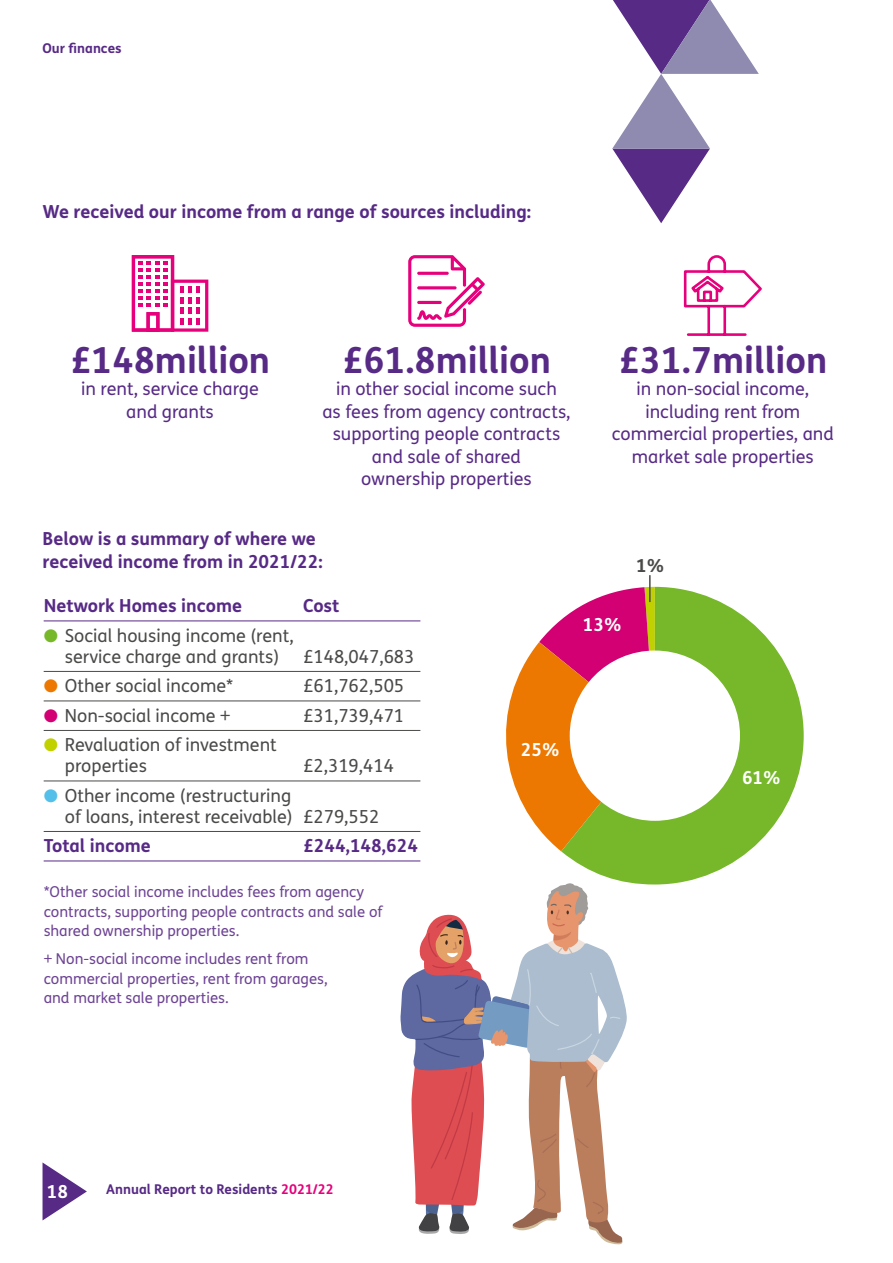
<style>
.page{position:relative;width:893px;height:1263px;background:#fff}
.page>*{position:absolute;margin:0;border:0;box-sizing:border-box;transform-origin:0 0}
.t1{font:700 36px "FS Me";color:#572a86}
.t2{font:18px/21px "FS Me";color:#4a4a49}
.t3{font:18px/22.5px "FS Me";color:#572a86;text-align:center}
.t4{font:700 18px/22.5px "FS Me";color:#572a86}
.t5{font:700 18px "FS Me";color:#fff}
.t6{font:700 18px "FS Me";color:#4a4a49}
.t7{font:15px/19.5px "FS Me";color:#6d4394}
.t8{font:700 13.5px "FS Me";color:#572a86}
.s1{color:#76b82a}
.s2{color:#ec7802}
.s3{color:#d20072}
.s4{color:#c1d100}
.s5{color:#54c0ea}
.s6{color:#e6007c}
</style>
<div class="page">
<svg style="left:43px;top:1163px;width:44px;height:57px"></svg>
<svg style="left:408px;top:255px;width:77px;height:72px"></svg>
<hr style="left:417px;top:301px;width:25px;height:3px;background:#e6007c;border-radius:2px">
<hr style="left:417px;top:286px;width:40px;height:3px;background:#e6007c;border-radius:2px">
<hr style="left:417px;top:272px;width:32px;height:3px;background:#e6007c;border-radius:2px">
<svg style="left:683px;top:256px;width:79px;height:80px"></svg>
<hr style="left:44px;top:620px;width:376px;height:1px;background:#572a86">
<hr style="left:44px;top:671px;width:376px;height:1px;background:#4a4a49">
<hr style="left:44px;top:700px;width:376px;height:1px;background:#4a4a49">
<hr style="left:44px;top:730px;width:376px;height:1px;background:#4a4a49">
<hr style="left:44px;top:780px;width:376px;height:1px;background:#4a4a49">
<hr style="left:44px;top:831px;width:376px;height:1px;background:#4a4a49">
<hr style="left:44px;top:860px;width:376px;height:1px;background:#572a86">
<svg style="left:506px;top:620px;width:55px;height:231px"></svg>
<svg style="left:561px;top:587px;width:243px;height:297px;fill:#76b82a"></svg>
<div style="left:570px;top:650px;width:170px;height:171px;background:#fff;border-radius:50%"></div>
<hr style="left:649px;top:575px;width:2px;height:27px;background:#4a4a49">
<svg style="left:612px;top:0;width:147px;height:223px"></svg>
<svg style="left:400px;top:883px;width:228px;height:362px"></svg>
<svg style="left:132px;top:255px;width:76px;height:77px"></svg>
<p class="t8" style="left:43px;top:37px;width:81px">Our finances</p>
<p class="t4" style="left:43px;top:199px;width:490px">We received our income from a range of sources including:</p>
<h1 class="t1" style="left:70px;top:332px;width:202px">£148million</h1>
<p class="t3" style="left:81px;top:377px;width:179px">in rent, service charge and grants</p>
<h1 class="t1" style="left:342px;top:332px;width:210px">£61.8million</h1>
<p class="t3" style="left:322px;top:377px;width:250px">in other social income such<br>as fees from agency contracts, supporting people contracts and sale of shared<br>ownership properties</p>
<h1 class="t1" style="left:618px;top:332px;width:210px">£31.7million</h1>
<p class="t3" style="left:612px;top:377px;width:224px">in non-social income, including rent from commercial properties, and market sale properties</p>
<p class="t4" style="left:43px;top:526px;width:282px">Below is a summary of where we received income from in 2021/22:</p>
<p class="t4" style="left:44px;top:593px;width:200px">Network Homes income</p>
<p class="t4" style="left:303px;top:593px;width:38px">Cost</p>
<p class="t2" style="left:44px;top:624px;width:251px;text-align:center"><span class="s1">●</span> Social housing income (rent, service charge and grants)</p>
<p class="t2" style="left:303px;top:645px;width:113px">£148,047,683</p>
<p class="t2" style="left:44px;top:675px;width:191px"><span class="s2">●</span> Other social income*</p>
<p class="t2" style="left:303px;top:675px;width:103px">£61,762,505</p>
<p class="t2" style="left:44px;top:704px;width:188px"><span class="s3">●</span> Non-social income +</p>
<p class="t2" style="left:303px;top:704px;width:103px">£31,739,471</p>
<p class="t2" style="left:65px;top:734px;width:213px;text-indent:-21px"><span class="s4">●</span> Revaluation of investment properties</p>
<p class="t2" style="left:303px;top:755px;width:92px">£2,319,414</p>
<p class="t2" style="left:65px;top:784px;width:316px;text-indent:-21px"><span class="s5">●</span> Other income (restructuring<br>of loans, interest receivable) £279,552</p>
<p class="t4" style="left:44px;top:833px;width:109px">Total income</p>
<p class="t4" style="left:303px;top:833px;width:116px">£244,148,624</p>
<p class="t7" style="left:44px;top:882px;width:340px">*Other social income includes fees from agency contracts, supporting people contracts and sale of shared ownership properties.</p>
<p class="t7" style="left:44px;top:949px;width:285px">+ Non-social income includes rent from commercial properties, rent from garages, and market sale properties.</p>
<p class="t6" style="left:636px;top:552px;width:30px">1%</p>
<p class="t5" style="left:583px;top:611px;width:40px">13%</p>
<p class="t5" style="left:521px;top:735px;width:40px">25%</p>
<p class="t5" style="left:742px;top:764px;width:40px">61%</p>
<p class="t5" style="left:47px;top:1177px;width:23px">18</p>
<p class="t8" style="left:106px;top:1179px;width:229px">Annual Report to Residents <span class="s6">2021/22</span></p>
</div>
